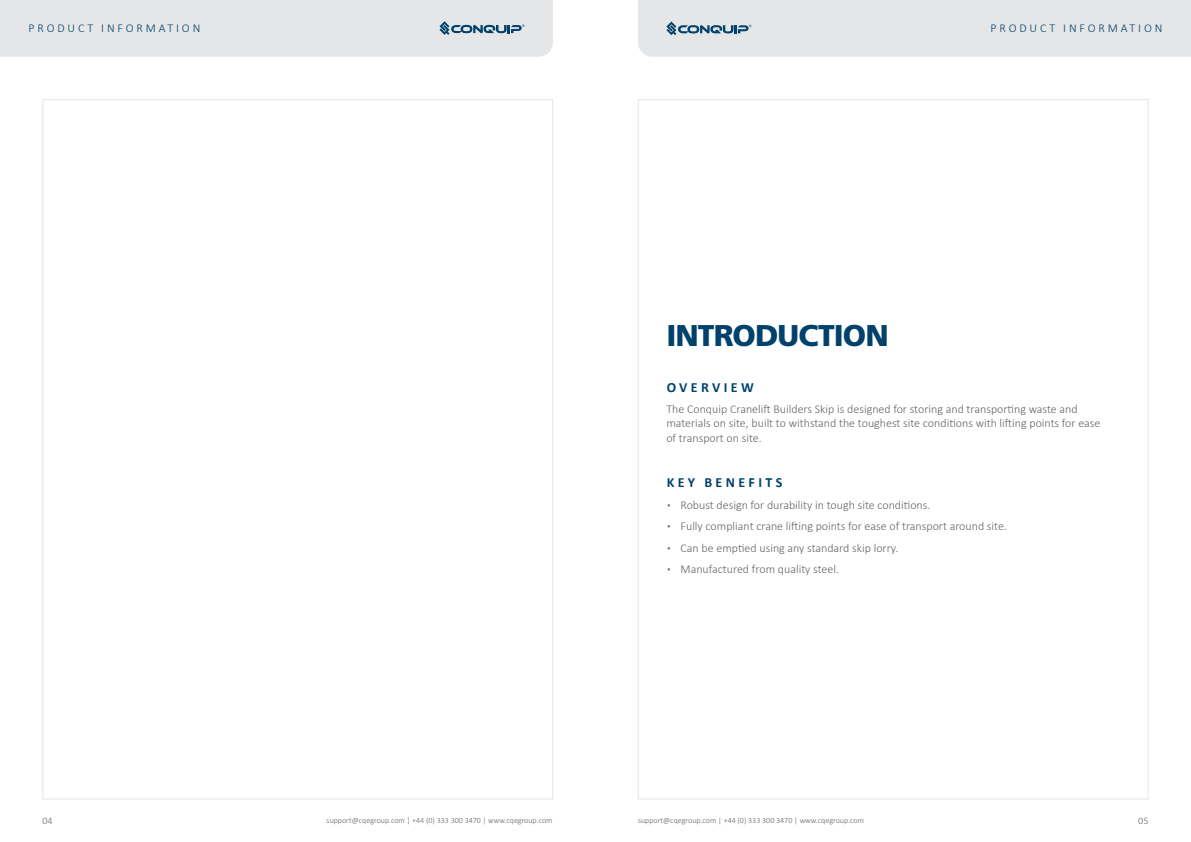
<style>
.page{position:relative;width:1191px;height:842px;background:#fff}
.page>*{position:absolute;margin:0;border:0;box-sizing:border-box;transform-origin:0 0}
.t1{font:900 30px "Frutiger LT Std";letter-spacing:-.03em;color:#00426b}
.t2{font:700 14px "Calibri";letter-spacing:.24em;color:#00426b}
.t3{font:300 12px/14.4px "Calibri";color:#636469}
.t4{font:300 12px "Calibri";letter-spacing:.24em;color:#00426b}
.t5{font:300 10px "Calibri";color:#636469}
.t6{font:300 8px "Calibri";color:#636469}
</style>
<div class="page">
<div style="left:0;top:0;width:553px;height:57px;background:#e5e6e7"></div>
<div style="left:638px;top:0;width:553px;height:57px;background:#e5e6e7"></div>
<p class="t4" style="left:29px;top:21px;width:173px">PRODUCT INFORMATION</p>
<p class="t4" style="left:990px;top:21px;width:173px">PRODUCT INFORMATION</p>
<h1 class="t1" style="left:666px;top:318px;width:224px">INTRODUCTION</h1>
<p class="t2" style="left:666px;top:377px;width:88px">OVERVIEW</p>
<p class="t3" style="left:666px;top:402px;width:435px">The Conquip Cranelift Builders Skip is designed for storing and transporting waste and materials on site, built to withstand the toughest site conditions with lifting points for ease of transport on site.</p>
<p class="t2" style="left:666px;top:472px;width:117px">KEY BENEFITS</p>
<p class="t3" style="left:666px;top:497px;width:265px">▪ Robust design for durability in tough site conditions.</p>
<p class="t3" style="left:666px;top:519px;width:342px">▪ Fully compliant crane lifting points for ease of transport around site.</p>
<p class="t3" style="left:666px;top:540px;width:233px">▪ Can be emptied using any standard skip lorry.</p>
<p class="t3" style="left:666px;top:562px;width:174px">▪ Manufactured from quality steel.</p>
<p class="t5" style="left:43px;top:814px;width:12px">04</p>
<p class="t5" style="left:1138px;top:814px;width:12px">05</p>
<p class="t6" style="left:326px;top:816px;width:227px">support@cqegroup.com | +44 (0) 333 300 3470 | www.cqegroup.com</p>
<p class="t6" style="left:638px;top:816px;width:227px">support@cqegroup.com | +44 (0) 333 300 3470 | www.cqegroup.com</p>
</div>
